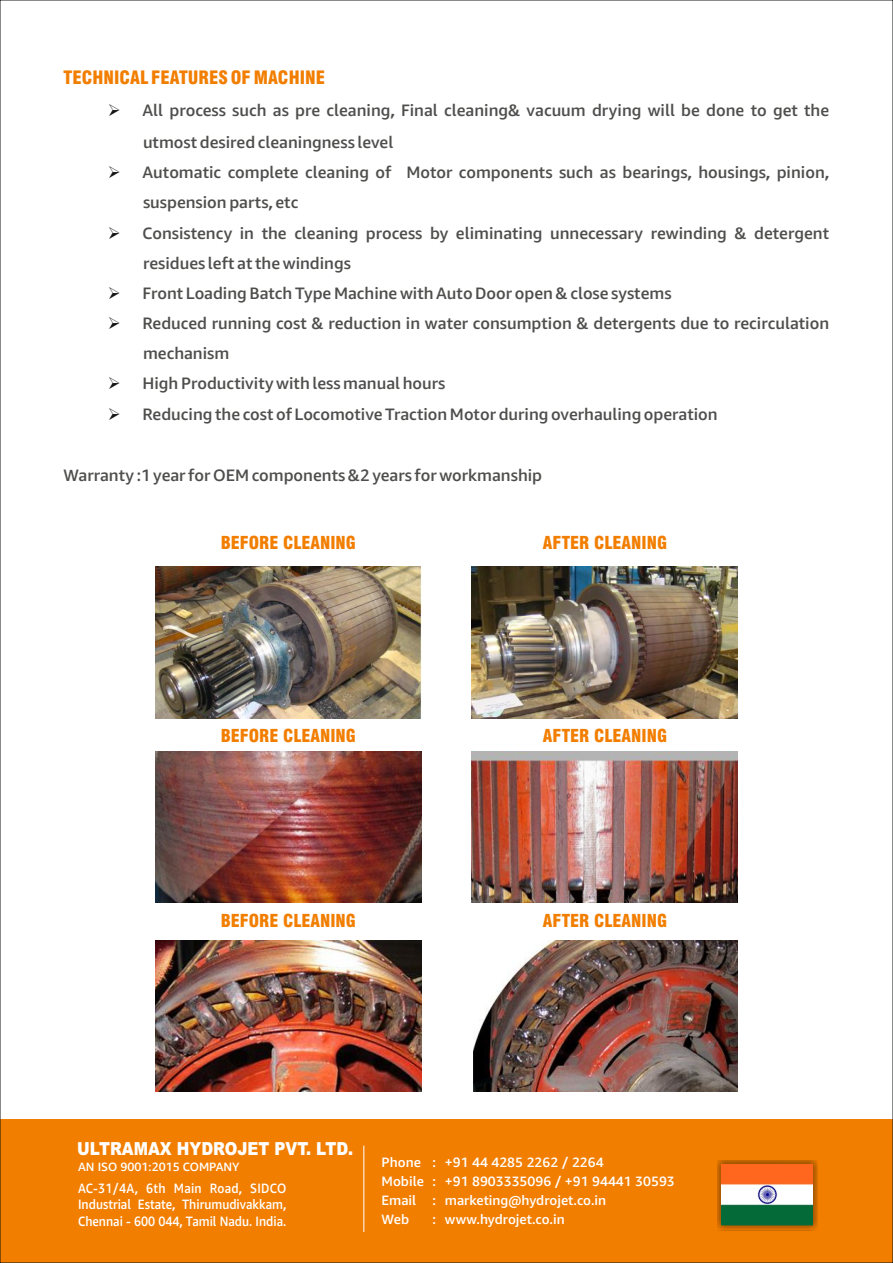
<style>
.page{position:relative;width:893px;height:1263px;background:#fff}
.page>*{position:absolute;margin:0;border:0;box-sizing:border-box;transform-origin:0 0}
.t1{font:900 condensed 18px "Swiss 721 BT";color:#f27e00}
.t2{font:900 18px "Arial";color:#fff;scale:.84 1}
.t3{font:900 condensed 17.4px "Swiss 721 BT";color:#f27e00}
.t4{font:500 16.5px/30.2px "Amazon Ember";color:#4e4e4d}
.t5{font:500 13.5px/18.9px "Amazon Ember";color:#fff}
.t6{font:500 13.5px/16.6px "Amazon Ember";color:#fff;text-align:justify;scale:.89 1}
.t7{font:500 12px "Amazon Ember";color:#fff}
.s1{color:#151616}
</style>
<div class="page">
<div style="left:0;top:1119px;width:893px;height:144px;background:#f27e00"></div>
<div style="left:717px;top:1160px;width:100px;height:70px;background:#151616;opacity:.49"></div>
<img style="left:722px;top:1164px;width:91px;height:61px">
<hr style="left:363px;top:1145px;width:1px;height:87px;background:#fff">
<img style="left:156px;top:567px;width:265px;height:151px">
<img style="left:472px;top:567px;width:265px;height:151px">
<img style="left:156px;top:751px;width:265px;height:151px">
<img style="left:472px;top:751px;width:265px;height:151px">
<img style="left:156px;top:940px;width:265px;height:151px">
<img style="left:474px;top:940px;width:263px;height:151px">
<p class="t1" style="left:64px;top:70px;width:263px">TECHNICAL FEATURES OF MACHINE</p>
<p class="t4" style="left:143px;top:96px;width:688px;line-height:32.1px;text-indent:-35px"><span class="s1">➢</span> All process such as pre cleaning, Final cleaning&amp; vacuum drying will be done to get the utmost desired cleaningness level</p>
<p class="t4" style="left:143px;top:159px;width:688px;text-indent:-35px"><span class="s1">➢</span> Automatic complete cleaning of Motor components such as bearings, housings, pinion, suspension parts, etc</p>
<p class="t4" style="left:143px;top:219px;width:688px;text-indent:-35px"><span class="s1">➢</span> Consistency in the cleaning process by eliminating unnecessary rewinding &amp; detergent residues left at the windings</p>
<p class="t4" style="left:108px;top:280px;width:565px"><span class="s1">➢</span> Front Loading Batch Type Machine with Auto Door open &amp; close systems</p>
<p class="t4" style="left:143px;top:310px;width:688px;text-indent:-35px"><span class="s1">➢</span> Reduced running cost &amp; reduction in water consumption &amp; detergents due to recirculation mechanism</p>
<p class="t4" style="left:108px;top:370px;width:339px"><span class="s1">➢</span> High Productivity with less manual hours</p>
<p class="t4" style="left:108px;top:400px;width:612px"><span class="s1">➢</span> Reducing the cost of Locomotive Traction Motor during overhauling operation</p>
<p class="t4" style="left:64px;top:461px;width:480px">Warranty :1 year for OEM components &amp;2 years for workmanship</p>
<p class="t3" style="left:221px;top:536px;width:137px">BEFORE CLEANING</p>
<p class="t3" style="left:543px;top:536px;width:126px">AFTER CLEANING</p>
<p class="t3" style="left:221px;top:728px;width:137px">BEFORE CLEANING</p>
<p class="t3" style="left:543px;top:728px;width:126px">AFTER CLEANING</p>
<p class="t3" style="left:221px;top:914px;width:137px">BEFORE CLEANING</p>
<p class="t3" style="left:543px;top:914px;width:126px">AFTER CLEANING</p>
<p class="t2" style="left:77px;top:1142px;width:330px">ULTRAMAX HYDROJET PVT. LTD.</p>
<p class="t7" style="left:78px;top:1162px;width:163px">AN ISO 9001:2015 COMPANY</p>
<p class="t6" style="left:78px;top:1181px;width:235px">AC-31/4A, 6th Main Road, SIDCO Industrial Estate, Thirumudivakkam, Chennai - 600 044, Tamil Nadu. India.</p>
<p class="t5" style="left:382px;top:1154px;width:295px">Phone : +91 44 4285 2262 / 2264<br>Mobile : +91 8903335096 / +91 94441 30593<br>Email : marketing@hydrojet.co.in<br>Web</p>
<p class="t5" style="left:432px;top:1211px;width:134px">: www.hydrojet.co.in</p>
</div>
